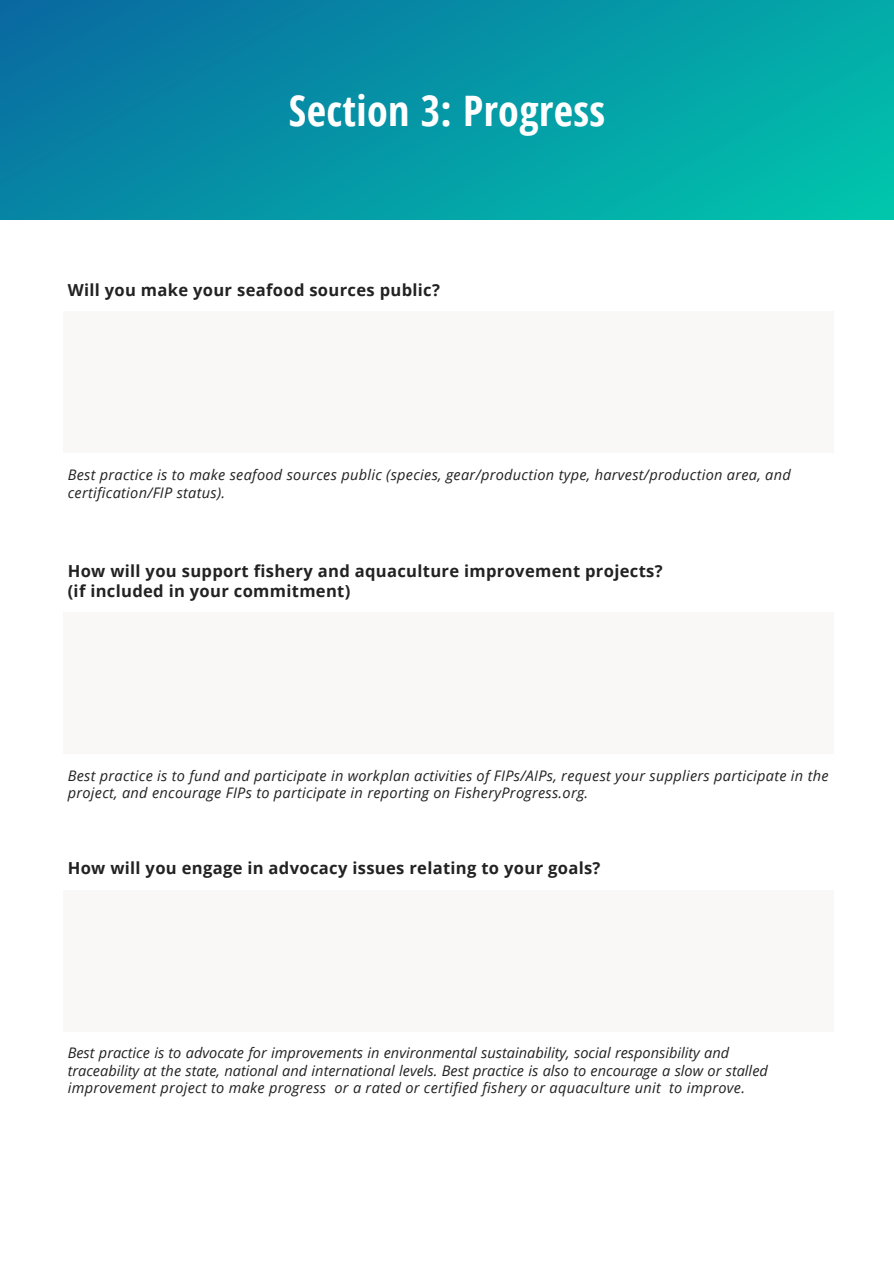
<style>
.page{position:relative;width:894px;height:1264px;background:#fff}
.page>*{position:absolute;margin:0;border:0;box-sizing:border-box;transform-origin:0 0}
.t1{font:700 42px "Open Sans Condensed";letter-spacing:.01em;color:#fff}
.t2{font:700 16.5px/20.2px "Open Sans";letter-spacing:.02em;color:#222}
.t3{font:italic 14.55px/17.4px "Open Sans";letter-spacing:.02em;color:#222}
.t4{font:italic 14.55px/17.4px "Open Sans";color:#222}
</style>
<div class="page">
<div style="left:63px;top:612px;width:770px;height:142px;background:#faf7f7"></div>
<svg style="left:0;top:0;width:893px;height:220px;background:#0597a6"></svg>
<div style="left:63px;top:311px;width:770px;height:142px;background:#faf7f7"></div>
<div style="left:63px;top:889px;width:770px;height:142px;background:#faf7f7"></div>
<h1 class="t1" style="left:289px;top:81px;width:318px">Section 3: Progress</h1>
<p class="t2" style="left:68px;top:279px;width:373px">Will you make your seafood sources public?</p>
<p class="t3" style="left:68px;top:466px;width:724px">Best practice is to make seafood sources public (species, gear/production type, harvest/production area, and certification/FIP status).</p>
<p class="t2" style="left:68px;top:560px;width:596px">How will you support fishery and aquaculture improvement projects? (if included in your commitment)</p>
<p class="t3" style="left:68px;top:766px;width:762px">Best practice is to fund and participate in workplan activities of FIPs/AIPs, request your suppliers participate in the project, and encourage FIPs to participate in reporting on FisheryProgress.org.</p>
<p class="t2" style="left:68px;top:857px;width:534px">How will you engage in advocacy issues relating to your goals?</p>
<p class="t4" style="left:68px;top:1043px;width:701px">Best practice is to advocate for improvements in environmental sustainability, social responsibility and traceability at the state, national and international levels. Best practice is also to encourage a slow or stalled improvement project to make progress or a rated or certified fishery or aquaculture unit to improve.</p>
</div>
